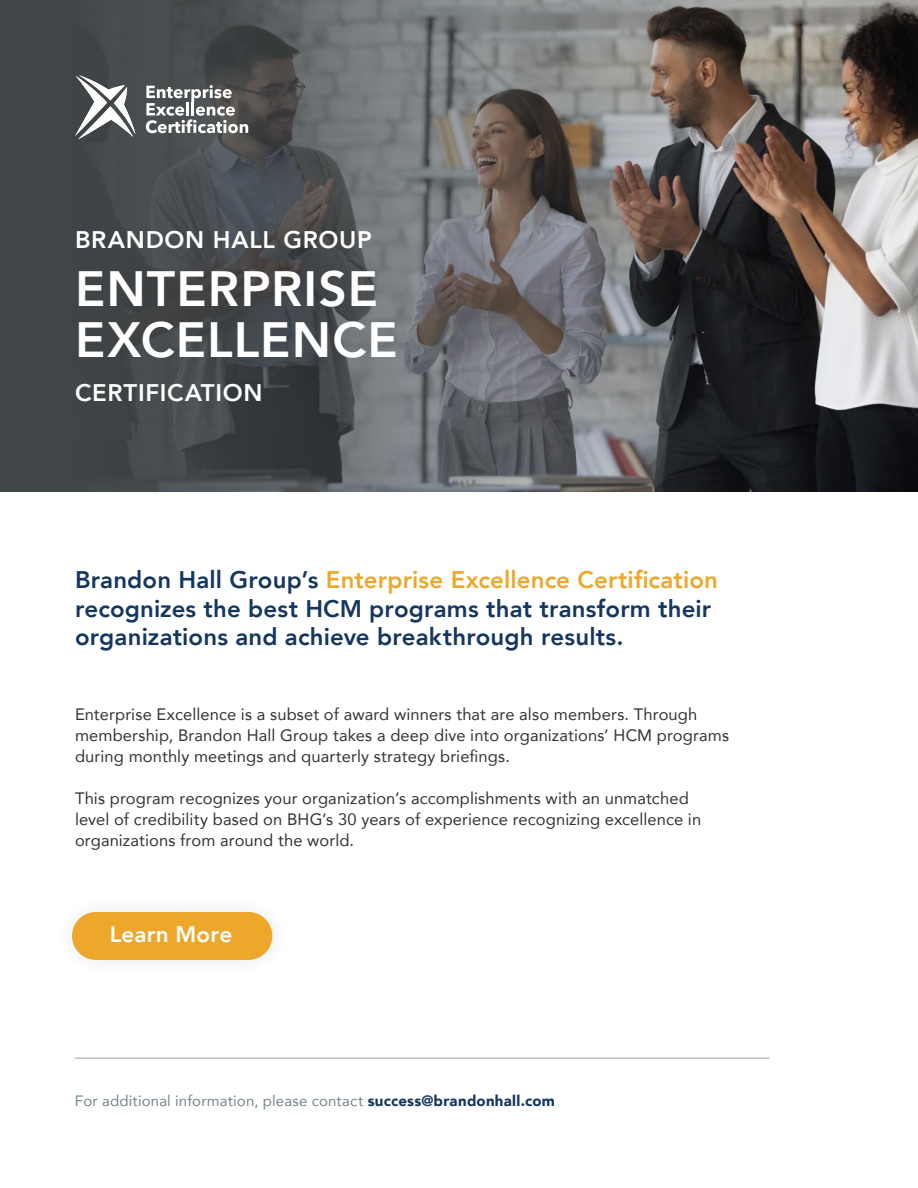
<style>
.page{position:relative;width:918px;height:1188px;background:#fff}
.page>*{position:absolute;margin:0;border:0;box-sizing:border-box;transform-origin:0 0}
.avenir_body{font:800 49.5px "Avenir";letter-spacing:.02em;color:#fff}
.avenir_body-2{font:800 24px/28.5px "Avenir";letter-spacing:.005em;color:#15365f}
.avenir_body-3{font:800 24px "Avenir";letter-spacing:.03em;color:#fff}
.avenir_body-4{font:800 22.5px "Avenir";letter-spacing:.005em;color:#fff}
.avenir_body-5{font:16.5px/21px "Avenir";letter-spacing:.01em;color:#333}
.avenir_body-6{font:15px "Avenir";letter-spacing:.01em;color:#758589}
.s1{color:#eda72b}
.s2{font-weight:900;color:#15365f}
</style>
<div class="page">
<div style="left:0;top:0;width:918px;height:492px;background:#404547"></div>
<img style="left:135px;top:0;width:783px;height:492px">
<hr style="left:75px;top:1058px;width:694px;height:1px;background:#bac2c4">
<div style="left:72px;top:912px;width:200px;height:48px;background:#eda72b;border-radius:24px"></div>
<svg style="left:75px;top:75px;width:60px;height:65px"></svg>
<svg style="left:146px;top:85px;width:102px;height:48px"></svg>
<p class="avenir_body-3" style="left:75px;top:221px;width:298px">BRANDON HALL GROUP</p>
<p class="avenir_body" style="left:75px;top:251px;width:304px">ENTERPRISE</p>
<p class="avenir_body" style="left:75px;top:302px;width:324px">EXCELLENCE</p>
<p class="avenir_body-3" style="left:75px;top:374px;width:189px">CERTIFICATION</p>
<p class="avenir_body-2" style="left:75px;top:565px;width:644px">Brandon Hall Group’s <span class="s1">Enterprise Excellence Certification </span>recognizes the best HCM programs that transform their organizations and achieve breakthrough results.</p>
<p class="avenir_body-5" style="left:75px;top:703px;width:656px">Enterprise Excellence is a subset of award winners that are also members. Through membership, Brandon Hall Group takes a deep dive into organizations’ HCM programs during monthly meetings and quarterly strategy briefings.</p>
<p class="avenir_body-5" style="left:75px;top:787px;width:628px">This program recognizes your organization’s accomplishments with an unmatched level of credibility based on BHG’s 30 years of experience recognizing excellence in organizations from around the world.</p>
<p class="avenir_body-4" style="left:110px;top:917px;width:124px">Learn More</p>
<p class="avenir_body-6" style="left:75px;top:1089px;width:481px">For additional information, please contact <span class="s2">success@brandonhall.com</span></p>
</div>
